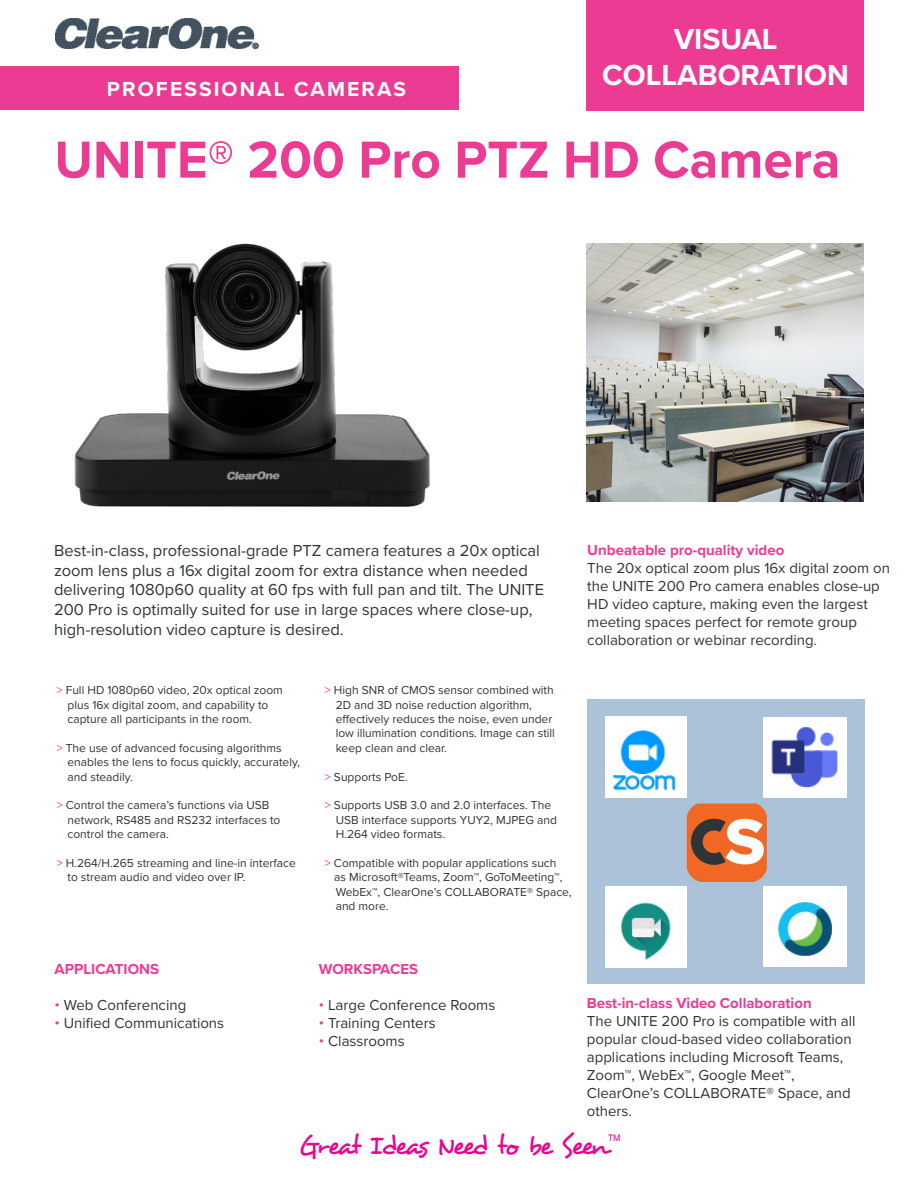
<style>
.page{position:relative;width:918px;height:1188px;background:#fff}
.page>*{position:absolute;margin:0;border:0;box-sizing:border-box;transform-origin:0 0}
.t1{font:700 54px "Proxima Nova";color:#ec3b93}
.t2{font:700 30px "Proxima Nova";color:#fff}
.t3{font:27px "Desyrel";letter-spacing:-.075em;color:#ed028c}
.t4{font:700 21px "Proxima Nova";letter-spacing:.1em;color:#fff}
.t5{font:16.5px/19.8px "Proxima Nova";color:#2e3538}
.t6{font:15px/18px "Proxima Nova";color:#2e3538}
.t7{font:700 15px "Proxima Nova";color:#ec3b93}
.t8{font:12px/14.4px "Proxima Nova";color:#2e3538}
.t9{font:9px "Swiss 721 BT";color:#ed028c}
.s1{color:#ec3b93}
</style>
<div class="page">
<div style="left:587px;top:0;width:277px;height:110px;background:#ec3b93"></div>
<div style="left:0;top:66px;width:459px;height:44px;background:#ec3b93"></div>
<img style="left:56px;top:19px;width:202px;height:30px">
<img style="left:74px;top:243px;width:356px;height:264px">
<img style="left:587px;top:244px;width:277px;height:258px">
<div style="left:587px;top:700px;width:278px;height:284px;background:#abc2d9"></div>
<div style="left:605px;top:886px;width:81px;height:81px;background:#fff"></div>
<img style="left:620px;top:902px;width:51px;height:57px">
<div style="left:764px;top:886px;width:83px;height:81px;background:#fff"></div>
<img style="left:778px;top:902px;width:54px;height:55px">
<div style="left:605px;top:716px;width:81px;height:82px;background:#fff"></div>
<img style="left:612px;top:729px;width:64px;height:62px">
<div style="left:764px;top:717px;width:83px;height:80px;background:#fff"></div>
<img style="left:771px;top:726px;width:67px;height:62px">
<img style="left:687px;top:804px;width:80px;height:78px">
<p class="t4" style="left:107px;top:74px;width:301px">PROFESSIONAL CAMERAS</p>
<p class="t2" style="left:674px;top:17px;width:105px">VISUAL</p>
<p class="t2" style="left:602px;top:53px;width:248px">COLLABORATION</p>
<p class="t1" style="left:54px;top:119px;width:788px">UNITE® 200 Pro PTZ HD Camera</p>
<p class="t5" style="left:54px;top:540px;width:492px">Best-in-class, professional-grade PTZ camera features a 20x optical zoom lens plus a 16x digital zoom for extra distance when needed delivering 1080p60 quality at 60 fps with full pan and tilt. The UNITE 200 Pro is optimally suited for use in large spaces where close-up, high-resolution video capture is desired.</p>
<p class="t8" style="left:68px;top:682px;width:217px;text-indent:-11px"><span class="s1">&gt;</span> Full HD 1080p60 video, 20x optical zoom plus 16x digital zoom, and capability to capture all participants in the room.</p>
<p class="t8" style="left:68px;top:740px;width:234px;text-indent:-11px"><span class="s1">&gt;</span> The use of advanced focusing algorithms enables the lens to focus quickly, accurately, and steadily.</p>
<p class="t8" style="left:68px;top:798px;width:214px;text-indent:-11px"><span class="s1">&gt;</span> Control the camera’s functions via USB network, RS485 and RS232 interfaces to control the camera.</p>
<p class="t8" style="left:68px;top:855px;width:230px;text-indent:-11px"><span class="s1">&gt;</span> H.264/H.265 streaming and line-in interface to stream audio and video over IP.</p>
<p class="t8" style="left:336px;top:682px;width:221px;text-indent:-11px"><span class="s1">&gt;</span> High SNR of CMOS sensor combined with 2D and 3D noise reduction algorithm, effectively reduces the noise, even under low illumination conditions. Image can still keep clean and clear.</p>
<p class="t8" style="left:325px;top:769px;width:84px"><span class="s1">&gt;</span> Supports PoE.</p>
<p class="t8" style="left:336px;top:798px;width:223px;text-indent:-11px"><span class="s1">&gt;</span> Supports USB 3.0 and 2.0 interfaces. The<br>USB interface supports YUY2, MJPEG and<br>H.264 video formats.</p>
<p class="t8" style="left:325px;top:855px;width:233px"><span class="s1">&gt;</span> Compatible with popular applications such</p>
<p class="t8" style="left:334px;top:870px;width:239px">as Microsoft®Teams, Zoom™, GoToMeeting™,<br>WebEx™, ClearOne’s COLLABORATE® Space, and more.</p>
<p class="t7" style="left:587px;top:539px;width:199px">Unbeatable pro-quality video</p>
<p class="t6" style="left:587px;top:558px;width:304px">The 20x optical zoom plus 16x digital zoom on the UNITE 200 Pro camera enables close-up HD video capture, making even the largest meeting spaces perfect for remote group collaboration or webinar recording.</p>
<p class="t7" style="left:54px;top:958px;width:106px">APPLICATIONS</p>
<p class="t6" style="left:54px;top:996px;width:133px"><span class="s1">•</span> Web Conferencing</p>
<p class="t6" style="left:54px;top:1014px;width:171px"><span class="s1">•</span> Unified Communications</p>
<p class="t7" style="left:319px;top:958px;width:101px">WORKSPACES</p>
<p class="t6" style="left:319px;top:996px;width:178px"><span class="s1">•</span> Large Conference Rooms</p>
<p class="t6" style="left:319px;top:1014px;width:118px"><span class="s1">•</span> Training Centers</p>
<p class="t6" style="left:319px;top:1032px;width:87px"><span class="s1">•</span> Classrooms</p>
<p class="t7" style="left:587px;top:992px;width:226px">Best-in-class Video Collaboration</p>
<p class="t6" style="left:587px;top:1011px;width:270px">The UNITE 200 Pro is compatible with all</p>
<p class="t6" style="left:587px;top:1029px;width:266px">popular cloud-based video collaboration</p>
<p class="t6" style="left:587px;top:1047px;width:258px">applications including Microsoft Teams,</p>
<p class="t6" style="left:587px;top:1065px;width:266px">Zoom™, WebEx™, Google Meet™,<br>ClearOne’s COLLABORATE® Space, and others.</p>
<h3 class="t3" style="left:298px;top:1128px;width:311px">Great Ideas Need to be Seen</h3>
<p class="t9" style="left:608px;top:1132px;width:14px">TM</p>
</div>
